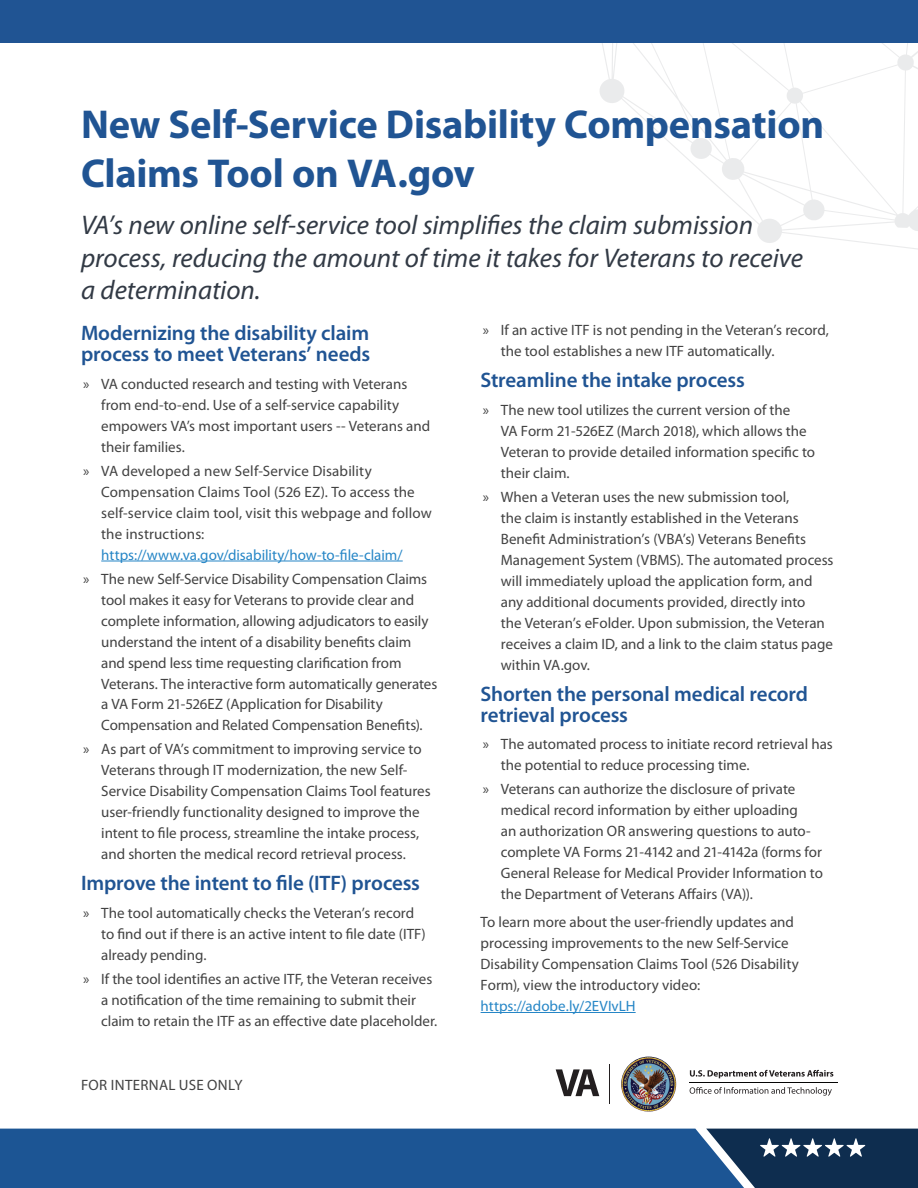
<style>
.page{position:relative;width:918px;height:1188px;background:#fff}
.page>*{position:absolute;margin:0;border:0;box-sizing:border-box;transform-origin:0 0}
.t1{font:700 40.5px/48.6px "Myriad Pro";letter-spacing:-.01em;color:#205493}
.Subtitle{font:italic 27px/32.4px "Myriad Pro";color:#323a45}
.Heading_2{font:600 21px/21px "Myriad Pro";letter-spacing:-.005em;color:#205493}
.Body_Text{font:15px/21px "Myriad Pro";color:#424242}
.Body_Text-2{font:15px "Myriad Pro";letter-spacing:.02em;color:#424242}
.s1{color:#2686c6}
</style>
<div class="page">
<hr style="left:609px;top:1064px;width:1px;height:39px;background:#231f20">
<svg style="left:556px;top:1069px;width:43px;height:27px"></svg>
<hr style="left:689px;top:1082px;width:149px;height:1px;background:#050504">
<svg style="left:690px;top:1070px;width:143px;height:8px"></svg>
<svg style="left:690px;top:1087px;width:142px;height:9px"></svg>
<img style="left:621px;top:1057px;width:55px;height:55px;border-radius:27px">
<div style="left:0;top:1129px;width:706px;height:59px;background:#1c5594"></div>
<svg style="left:706px;top:1129px;width:212px;height:59px;background:#274465"></svg>
<svg style="left:600px;top:43px;width:318px;height:207px"></svg>
<div style="left:0;top:0;width:918px;height:43px;background:#205493"></div>
<hr style="left:101px;top:561px;width:302px;height:1px;background:#2686c6">
<hr style="left:481px;top:1012px;width:155px;height:1px;background:#2686c6">
<h1 class="t1" style="left:81px;top:99px;width:745px">New Self-Service Disability Compensation<br>Claims Tool on VA.gov</h1>
<p class="Subtitle" style="left:81px;top:209px;width:724px">VA’s new online self-service tool simplifies the claim submission process, reducing the amount of time it takes for Veterans to receive a determination.</p>
<h2 class="Heading_2" style="left:81px;top:322px;width:291px">Modernizing the disability claim process to meet Veterans’ needs</h2>
<p class="Body_Text" style="left:101px;top:373px;width:330px;text-indent:-18px">» VA conducted research and testing with Veterans from end-to-end. Use of a self-service capability empowers VA’s most important users -- Veterans and their families.</p>
<p class="Body_Text" style="left:101px;top:460px;width:332px;text-indent:-18px">» VA developed a new Self-Service Disability Compensation Claims Tool (526 EZ). To access the self-service claim tool, visit this webpage and follow the instructions: <span class="s1">https://www.va.gov/disability/how-to-file-claim/</span></p>
<p class="Body_Text" style="left:101px;top:568px;width:338px;text-indent:-18px">» The new Self-Service Disability Compensation Claims tool makes it easy for Veterans to provide clear and complete information, allowing adjudicators to easily understand the intent of a disability benefits claim and spend less time requesting clarification from Veterans. The interactive form automatically generates a VA Form 21-526EZ (Application for Disability Compensation and Related Compensation Benefits).</p>
<p class="Body_Text" style="left:101px;top:739px;width:331px;text-indent:-18px">» As part of VA’s commitment to improving service to Veterans through IT modernization, the new Self-Service Disability Compensation Claims Tool features user-friendly functionality designed to improve the intent to file process, streamline the intake process, and shorten the medical record retrieval process.</p>
<h2 class="Heading_2" style="left:81px;top:872px;width:341px">Improve the intent to file (ITF) process</h2>
<p class="Body_Text" style="left:101px;top:902px;width:326px;text-indent:-18px">» The tool automatically checks the Veteran’s record to find out if there is an active intent to file date (ITF) already pending.</p>
<p class="Body_Text" style="left:101px;top:968px;width:338px;text-indent:-18px">» If the tool identifies an active ITF, the Veteran receives a notification of the time remaining to submit their claim to retain the ITF as an effective date placeholder.</p>
<p class="Body_Text" style="left:501px;top:319px;width:330px;text-indent:-18px">» If an active ITF is not pending in the Veteran’s record, the tool establishes a new ITF automatically.</p>
<h2 class="Heading_2" style="left:481px;top:369px;width:266px">Streamline the intake process</h2>
<p class="Body_Text" style="left:501px;top:399px;width:316px;text-indent:-18px">» The new tool utilizes the current version of the<br>VA Form 21-526EZ (March 2018), which allows the Veteran to provide detailed information specific to their claim.</p>
<p class="Body_Text" style="left:501px;top:486px;width:334px;text-indent:-18px">» When a Veteran uses the new submission tool,<br>the claim is instantly established in the Veterans Benefit Administration’s (VBA’s) Veterans Benefits Management System (VBMS). The automated process will immediately upload the application form, and any additional documents provided, directly into<br>the Veteran’s eFolder. Upon submission, the Veteran receives a claim ID, and a link to the claim status page within VA.gov.</p>
<h2 class="Heading_2" style="left:481px;top:682px;width:329px">Shorten the personal medical record retrieval process</h2>
<p class="Body_Text" style="left:501px;top:733px;width:333px;text-indent:-18px">» The automated process to initiate record retrieval has the potential to reduce processing time.</p>
<p class="Body_Text" style="left:501px;top:778px;width:324px;text-indent:-18px">» Veterans can authorize the disclosure of private medical record information by either uploading<br>an authorization OR answering questions to auto&shy;complete VA Forms 21-4142 and 21-4142a (forms for General Release for Medical Provider Information to the Department of Veterans Affairs (VA)).</p>
<p class="Body_Text" style="left:481px;top:911px;width:320px">To learn more about the user-friendly updates and processing improvements to the new Self-Service Disability Compensation Claims Tool (526 Disability Form), view the introductory video: <span class="s1">https://adobe.ly/2EVIvLH</span></p>
<p class="Body_Text-2" style="left:81px;top:1075px;width:163px">FOR INTERNAL USE ONLY</p>
</div>
